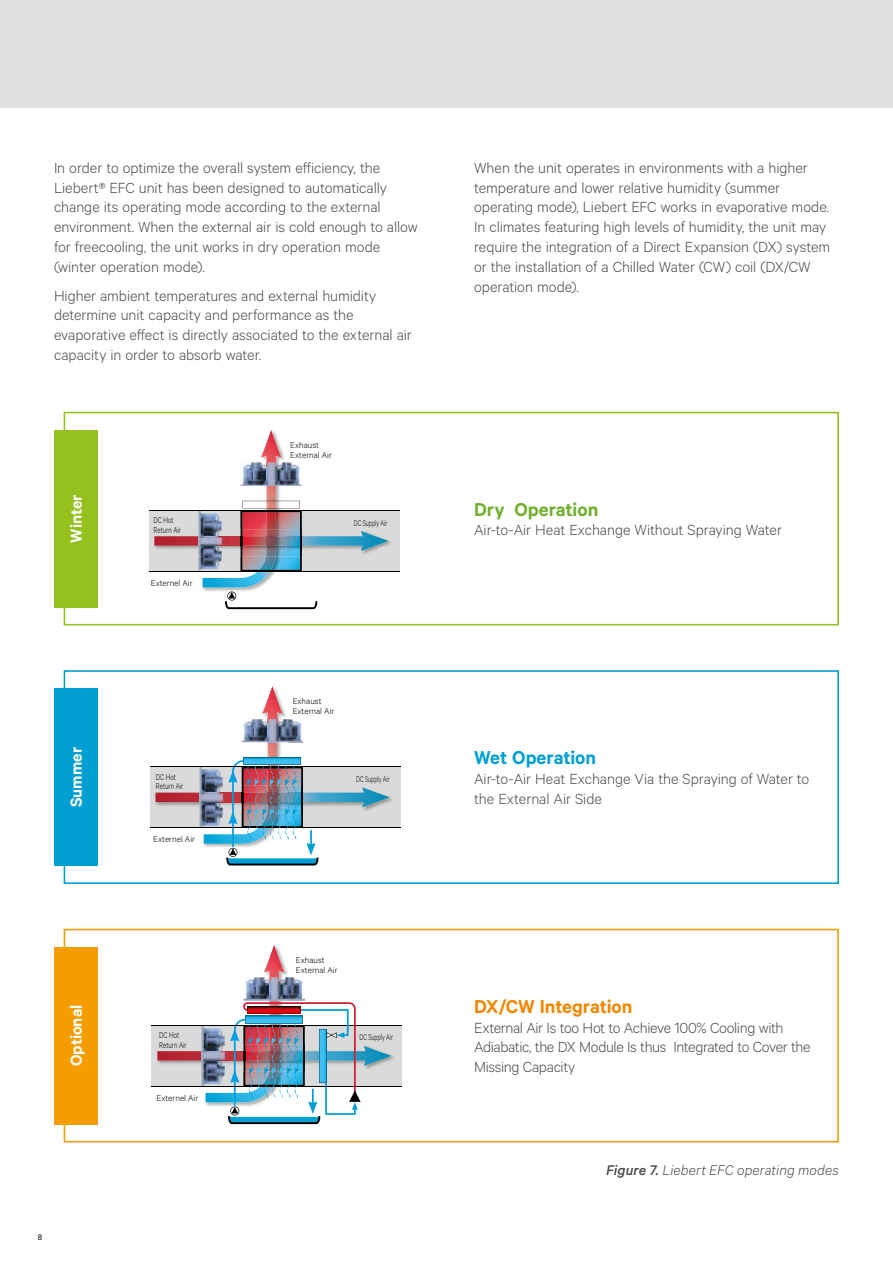
<style>
.page{position:relative;width:893px;height:1263px;background:#fff}
.page>*{position:absolute;margin:0;border:0;box-sizing:border-box;transform-origin:0 0}
.t1{font:600 21px "Calibre";letter-spacing:-.005em;color:#f18700}
.t2{font:600 21px "Calibre";color:#71af2e}
.t3{font:600 21px "Calibre";letter-spacing:-.005em;color:#009fd3}
.t4{font:600 18px "Calibre";color:#fff}
.t5{font:300 16.5px/19.8px "Calibre";letter-spacing:-.005em;color:#4a4a49}
.t6{font:300 16.5px/19.8px "Calibre";letter-spacing:-.025em;color:#4a4a49}
.t7{font:italic 300 13.5px "Calibre";letter-spacing:.005em;color:#4a4a49}
.t8{font:300 9.45px/9.4px "Calibre";color:#000}
.t9{font:300 9.45px/9.4px "Calibre";color:#000;scale:.75 1}
.t10{font:300 9.45px "Calibre";color:#000;scale:.67 1}
.t11{font:9.45px "DTL Argo T Light";letter-spacing:-.01em;color:#000}
.t12{font:9px "Calibre";color:#000}
.s1{font-weight:500}
</style>
<div class="page">
<div style="left:0;top:0;width:893px;height:108px;background:#dfe1e0"></div>
<div style="left:64px;top:412px;width:775px;height:213px;background:#fff;border:2px solid #95c11f"></div>
<div style="left:54px;top:430px;width:44px;height:177px;background:#95c11f"></div>
<div style="left:149px;top:510px;width:250px;height:62px;background:#dadada"></div>
<img style="left:202px;top:572px;width:73px;height:19px">
<img style="left:240px;top:448px;width:47px;height:53px">
<img style="left:203px;top:572px;width:55px;height:15px">
<img style="left:261px;top:430px;width:20px;height:71px">
<svg style="left:225px;top:591px;width:92px;height:18px"></svg>
<hr style="left:149px;top:510px;width:250px;height:1px;background:#000">
<hr style="left:149px;top:571px;width:250px;height:1px;background:#000">
<img style="left:154px;top:501px;width:235px;height:70px">
<img style="left:241px;top:462px;width:61px;height:24px">
<img style="left:266px;top:462px;width:10px;height:24px">
<div style="left:64px;top:670px;width:775px;height:214px;background:#fff;border:2px solid #009fd3"></div>
<div style="left:54px;top:688px;width:44px;height:178px;background:#009fd3"></div>
<div style="left:150px;top:767px;width:250px;height:61px;background:#dadada"></div>
<img style="left:241px;top:705px;width:47px;height:38px">
<img style="left:262px;top:686px;width:20px;height:71px">
<hr style="left:150px;top:766px;width:250px;height:1px;background:#000">
<hr style="left:150px;top:827px;width:250px;height:1px;background:#000">
<img style="left:156px;top:757px;width:234px;height:108px">
<img style="left:242px;top:718px;width:61px;height:24px">
<img style="left:268px;top:718px;width:9px;height:24px">
<div style="left:64px;top:929px;width:775px;height:213px;background:#fff;border:2px solid #f59c00"></div>
<div style="left:54px;top:947px;width:44px;height:177px;background:#f59c00"></div>
<div style="left:152px;top:1025px;width:250px;height:61px;background:#dadada"></div>
<img style="left:243px;top:963px;width:45px;height:38px">
<img style="left:264px;top:945px;width:20px;height:57px">
<hr style="left:152px;top:1025px;width:250px;height:1px;background:#000">
<hr style="left:152px;top:1086px;width:250px;height:1px;background:#000">
<img style="left:157px;top:1002px;width:235px;height:122px">
<img style="left:244px;top:977px;width:61px;height:24px">
<img style="left:269px;top:977px;width:10px;height:24px">
<p class="t5" style="left:54px;top:157px;width:365px">In order to optimize the overall system efficiency, the Liebert® EFC unit has been designed to automatically change its operating mode according to the external environment. When the external air is cold enough to allow for freecooling, the unit works in dry operation mode (winter operation mode).</p>
<p class="t5" style="left:54px;top:285px;width:359px">Higher ambient temperatures and external humidity determine unit capacity and performance as the evaporative effect is directly associated to the external air capacity in order to absorb water.</p>
<p class="t4" style="left:65px;top:543px;width:50px;rotate:-90deg">Winter</p>
<p class="t4" style="left:65px;top:807px;width:62px;rotate:-90deg">Summer</p>
<p class="t4" style="left:65px;top:1066px;width:63px;rotate:-90deg">Optional</p>
<p class="t8" style="left:290px;top:440px;width:43px">Exhaust<br>External Air</p>
<p class="t9" style="left:154px;top:515px;width:38px">DC Hot<br>Return Air</p>
<p class="t10" style="left:354px;top:517px;width:51px">DC Supply Air</p>
<p class="t8" style="left:151px;top:578px;width:43px">Externel Air</p>
<p class="t8" style="left:293px;top:696px;width:43px">Exhaust<br>External Air</p>
<p class="t9" style="left:156px;top:771px;width:38px">DC Hot<br>Return Air</p>
<p class="t10" style="left:356px;top:773px;width:51px">DC Supply Air</p>
<p class="t8" style="left:153px;top:834px;width:43px">Externel Air</p>
<p class="t8" style="left:296px;top:955px;width:43px">Exhaust<br>External Air</p>
<p class="t9" style="left:159px;top:1030px;width:38px">DC Hot<br>Return Air</p>
<p class="t10" style="left:360px;top:1032px;width:51px">DC Supply Air</p>
<p class="t11" style="left:147px;top:1092px;width:32px">Exhaust</p>
<p class="t8" style="left:157px;top:1093px;width:43px">Externel Air</p>
<p class="t12" style="left:38px;top:1232px;width:6px">8</p>
<p class="t5" style="left:474px;top:157px;width:358px">When the unit operates in environments with a higher temperature and lower relative humidity (summer operating mode), Liebert EFC works in evaporative mode.<br>In climates featuring high levels of humidity, the unit may require the integration of a Direct Expansion (DX) system or the installation of a Chilled Water (CW) coil (DX/CW operation mode).</p>
<p class="t2" style="left:474px;top:496px;width:126px">Dry Operation</p>
<p class="t5" style="left:474px;top:520px;width:309px">Air-to-Air Heat Exchange Without Spraying Water</p>
<p class="t9" style="left:574px;top:524px;width:38px">Return Air</p>
<p class="t3" style="left:474px;top:745px;width:123px">Wet Operation</p>
<p class="t5" style="left:474px;top:768px;width:337px">Air-to-Air Heat Exchange Via the Spraying of Water to</p>
<p class="t9" style="left:541px;top:771px;width:28px">DC Hot</p>
<p class="t10" style="left:742px;top:773px;width:51px">DC Supply Air</p>
<p class="t5" style="left:474px;top:788px;width:129px">the External Air Side</p>
<p class="t1" style="left:474px;top:994px;width:160px">DX/CW Integration</p>
<p class="t6" style="left:474px;top:1017px;width:338px">External Air Is too Hot to Achieve 100% Cooling with<br>Adiabatic, the DX Module Is thus Integrated to Cover the<br>Missing Capacity</p>
<p class="t7" style="left:606px;top:1161px;width:234px"><span class="s1">Figure 7.</span> Liebert EFC operating modes</p>
</div>
